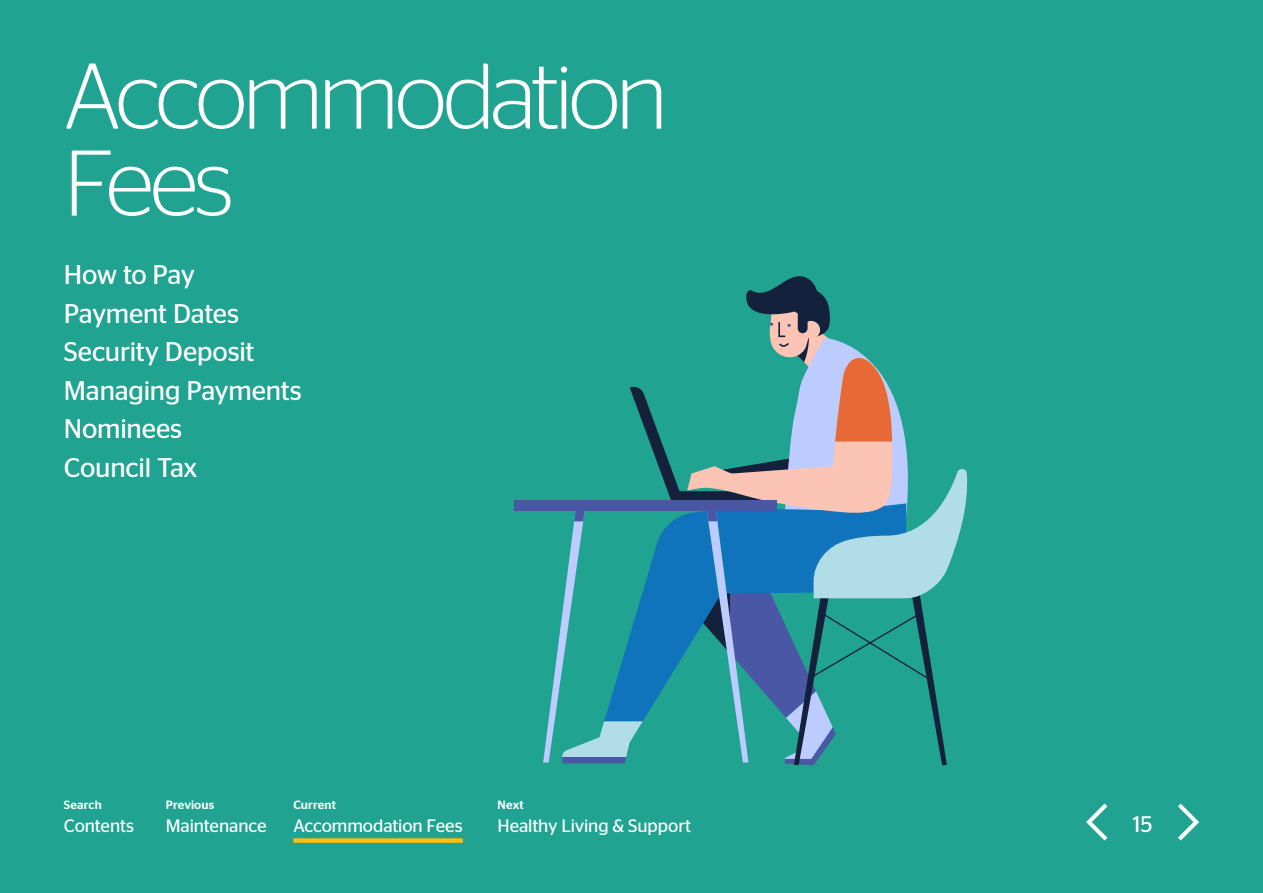
<style>
.page{position:relative;width:1263px;height:893px;background:#20a391}
.page>*{position:absolute;margin:0;border:0;box-sizing:border-box;transform-origin:0 0}
.Headline{font:300 93px/87px "Stag Sans";letter-spacing:-.05em;color:#fff}
.Contents_medium{font:27px "Stag Sans";letter-spacing:-.01em;color:#fff}
.t1{font:22.5px "Stag Sans";color:#fff}
.t2{font:18px "Stag Sans";letter-spacing:-.005em;color:#fff}
.t3{font:500 12px "Stag Sans";letter-spacing:.01em;color:#fff}
</style>
<div class="page">
<svg style="left:1086px;top:804px;width:21px;height:36px"></svg>
<svg style="left:1178px;top:804px;width:21px;height:36px"></svg>
<div style="left:293px;top:838px;width:170px;height:5px;background:#fdbe12"></div>
<svg style="left:543px;top:276px;width:425px;height:489px"></svg>
<div style="left:514px;top:500px;width:263px;height:11px;background:#4a57a5"></div>
<p class="Headline" style="left:64px;top:51px;width:605px">Accommodation<br>Fees</p>
<p class="Contents_medium" style="left:64px;top:259px;width:133px">How to Pay</p>
<p class="Contents_medium" style="left:64px;top:298px;width:177px">Payment Dates</p>
<p class="Contents_medium" style="left:64px;top:336px;width:192px">Security Deposit</p>
<p class="Contents_medium" style="left:64px;top:375px;width:239px">Managing Payments</p>
<p class="Contents_medium" style="left:64px;top:413px;width:120px">Nominees</p>
<p class="Contents_medium" style="left:64px;top:452px;width:135px">Council Tax</p>
<p class="t3" style="left:64px;top:798px;width:39px">Search</p>
<p class="t3" style="left:166px;top:798px;width:50px">Previous</p>
<p class="t3" style="left:293px;top:798px;width:44px">Current</p>
<p class="t3" style="left:497px;top:798px;width:28px">Next</p>
<p class="t2" style="left:64px;top:815px;width:72px">Contents</p>
<p class="t2" style="left:166px;top:815px;width:102px">Maintenance</p>
<p class="t2" style="left:293px;top:815px;width:171px">Accommodation Fees</p>
<p class="t2" style="left:497px;top:815px;width:195px">Healthy Living &amp; Support</p>
<p class="t1" style="left:1133px;top:811px;width:21px">15</p>
</div>
